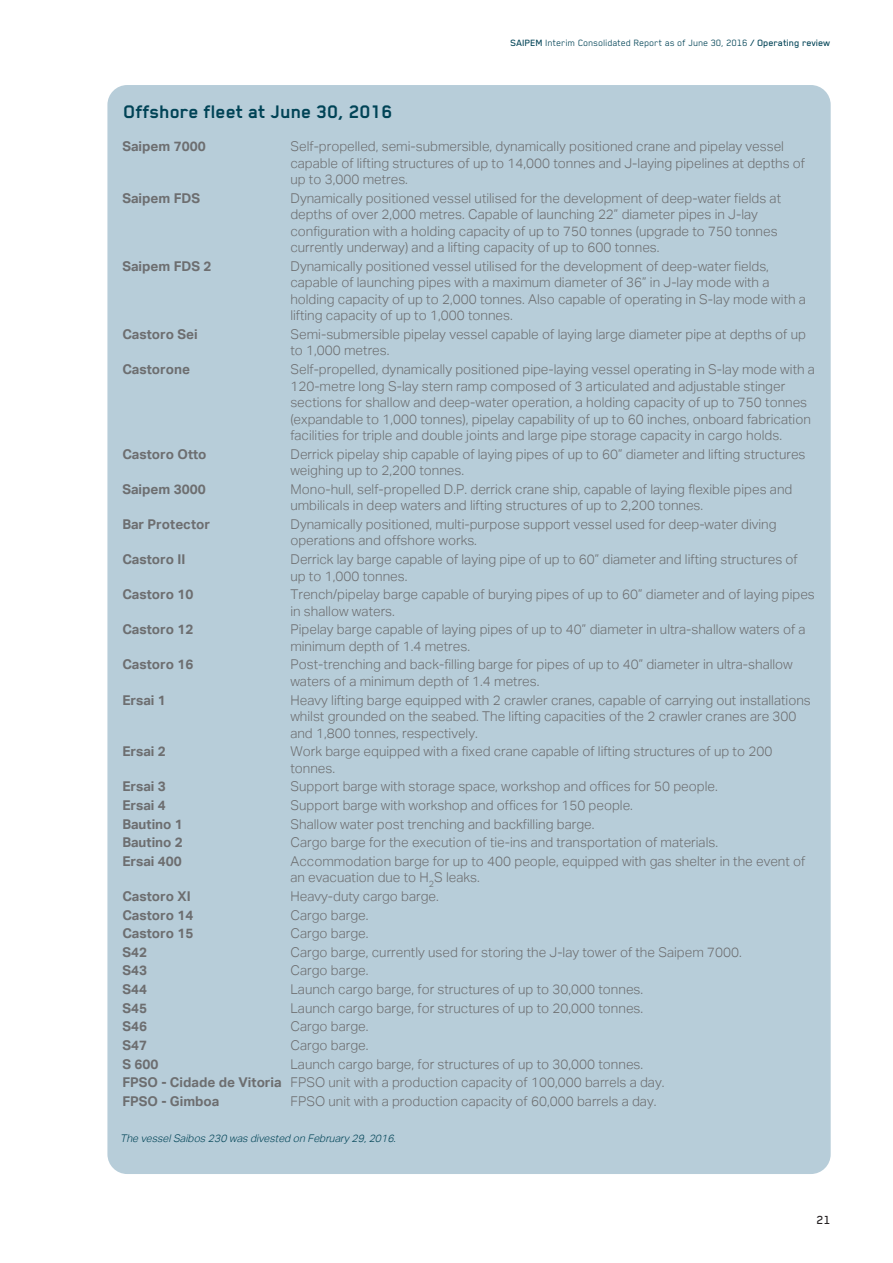
<style>
.page{position:relative;width:893px;height:1263px;background:#fff}
.page>*{position:absolute;margin:0;border:0;box-sizing:border-box;transform-origin:0 0}
.t1{font:700 21px "Blender Pro";color:#004356}
.t2{font:300 13.5px/16.5px "Aktiv Grotesk";color:#6d6e70}
.t3{font:700 13.5px "Aktiv Grotesk";color:#6d6e70}
.t4{font:500 13.5px "Blender Pro";color:#231f20}
.t5{font:10.5px "Blender Pro";color:#004356}
.t6{font:italic 300 10.5px "Aktiv Grotesk";color:#004356}
.s1{font-weight:500}
.s2{font-weight:700}
</style>
<div class="page">
<div style="left:107px;top:85px;width:723px;height:1089px;background:#b7cdd9;border-radius:20px"></div>
<p class="t5" style="left:510px;top:36px;width:321px"><span class="s1">SAIPEM</span> Interim Consolidated Report as of June 30, 2016 <span class="s1">/ Operating review</span></p>
<h1 class="t1" style="left:123px;top:99px;width:271px">Offshore fleet at June 30, 2016</h1>
<p class="t3" style="left:122px;top:137px;width:85px">Saipem 7000</p>
<p class="t2" style="left:290px;top:137px;width:516px">Self-propelled, semi-submersible, dynamically positioned crane and pipelay vessel capable of lifting structures of up to 14,000 tonnes and J-laying pipelines at depths of up to 3,000 metres.</p>
<p class="t3" style="left:122px;top:189px;width:79px">Saipem FDS</p>
<p class="t2" style="left:290px;top:189px;width:492px">Dynamically positioned vessel utilised for the development of deep-water fields at depths of over 2,000 metres. Capable of launching 22” diameter pipes in J-lay configuration with a holding capacity of up to 750 tonnes (upgrade to 750 tonnes currently underway) and a lifting capacity of up to 600 tonnes.</p>
<p class="t3" style="left:122px;top:257px;width:91px">Saipem FDS 2</p>
<p class="t2" style="left:290px;top:257px;width:517px">Dynamically positioned vessel utilised for the development of deep-water fields, capable of launching pipes with a maximum diameter of 36” in J-lay mode with a holding capacity of up to 2,000 tonnes. Also capable of operating in S-lay mode with a lifting capacity of up to 1,000 tonnes.</p>
<p class="t3" style="left:122px;top:325px;width:77px">Castoro Sei</p>
<p class="t2" style="left:290px;top:325px;width:517px">Semi-submersible pipelay vessel capable of laying large diameter pipe at depths of up to 1,000 metres.</p>
<p class="t3" style="left:122px;top:360px;width:69px">Castorone</p>
<p class="t2" style="left:290px;top:360px;width:526px">Self-propelled, dynamically positioned pipe-laying vessel operating in S-lay mode with a 120-metre long S-lay stern ramp composed of 3 articulated and adjustable stinger sections for shallow and deep-water operation, a holding capacity of up to 750 tonnes (expandable to 1,000 tonnes), pipelay capability of up to 60 inches, onboard fabrication facilities for triple and double joints and large pipe storage capacity in cargo holds.</p>
<p class="t3" style="left:122px;top:445px;width:86px">Castoro Otto</p>
<p class="t2" style="left:290px;top:445px;width:516px">Derrick pipelay ship capable of laying pipes of up to 60” diameter and lifting structures weighing up to 2,200 tonnes.</p>
<p class="t3" style="left:122px;top:480px;width:85px">Saipem 3000</p>
<p class="t2" style="left:290px;top:480px;width:503px">Mono-hull, self-propelled D.P. derrick crane ship, capable of laying flexible pipes and umbilicals in deep waters and lifting structures of up to 2,200 tonnes.</p>
<p class="t3" style="left:122px;top:515px;width:89px">Bar Protector</p>
<p class="t2" style="left:290px;top:515px;width:488px">Dynamically positioned, multi-purpose support vessel used for deep-water diving operations and offshore works.</p>
<p class="t3" style="left:122px;top:550px;width:65px">Castoro II</p>
<p class="t2" style="left:290px;top:550px;width:509px">Derrick lay barge capable of laying pipe of up to 60” diameter and lifting structures of up to 1,000 tonnes.</p>
<p class="t3" style="left:122px;top:585px;width:73px">Castoro 10</p>
<p class="t2" style="left:290px;top:586px;width:526px">Trench/pipelay barge capable of burying pipes of up to 60” diameter and of laying pipes in shallow waters.</p>
<p class="t3" style="left:122px;top:620px;width:73px">Castoro 12</p>
<p class="t2" style="left:290px;top:621px;width:516px">Pipelay barge capable of laying pipes of up to 40” diameter in ultra-shallow waters of a minimum depth of 1.4 metres.</p>
<p class="t3" style="left:122px;top:655px;width:73px">Castoro 16</p>
<p class="t2" style="left:290px;top:656px;width:504px">Post-trenching and back-filling barge for pipes of up to 40” diameter in ultra-shallow waters of a minimum depth of 1.4 metres.</p>
<p class="t3" style="left:122px;top:691px;width:45px">Ersai 1</p>
<p class="t2" style="left:290px;top:691px;width:522px">Heavy lifting barge equipped with 2 crawler cranes, capable of carrying out installations whilst grounded on the seabed. The lifting capacities of the 2 crawler cranes are 300 and 1,800 tonnes, respectively.</p>
<p class="t3" style="left:122px;top:742px;width:45px">Ersai 2</p>
<p class="t2" style="left:290px;top:743px;width:483px">Work barge equipped with a fixed crane capable of lifting structures of up to 200 tonnes.</p>
<p class="t3" style="left:122px;top:777px;width:45px">Ersai 3</p>
<p class="t2" style="left:290px;top:778px;width:428px">Support barge with storage space, workshop and offices for 50 people.</p>
<p class="t3" style="left:122px;top:796px;width:45px">Ersai 4</p>
<p class="t2" style="left:290px;top:796px;width:344px">Support barge with workshop and offices for 150 people.</p>
<p class="t3" style="left:122px;top:815px;width:62px">Bautino 1</p>
<p class="t2" style="left:290px;top:815px;width:305px">Shallow water post trenching and backfilling barge.</p>
<p class="t3" style="left:122px;top:833px;width:62px">Bautino 2</p>
<p class="t2" style="left:290px;top:834px;width:429px">Cargo barge for the execution of tie-ins and transportation of materials.</p>
<p class="t3" style="left:122px;top:852px;width:61px">Ersai 400</p>
<p class="t2" style="left:290px;top:852px;width:516px">Accommodation barge for up to 400 people, equipped with gas shelter in the event of an evacuation due to H<sub>2</sub>S leaks.</p>
<p class="t3" style="left:122px;top:887px;width:70px">Castoro XI</p>
<p class="t2" style="left:290px;top:887px;width:150px">Heavy-duty cargo barge.</p>
<p class="t3" style="left:122px;top:906px;width:73px">Castoro 14</p>
<p class="t2" style="left:290px;top:906px;width:79px">Cargo barge.</p>
<p class="t3" style="left:122px;top:924px;width:73px">Castoro 15</p>
<p class="t2" style="left:290px;top:925px;width:79px">Cargo barge.</p>
<p class="t3" style="left:122px;top:943px;width:26px">S42</p>
<p class="t2" style="left:290px;top:943px;width:453px">Cargo barge, currently used for storing the J-lay tower of the Saipem 7000.</p>
<p class="t3" style="left:122px;top:961px;width:26px">S43</p>
<p class="t2" style="left:290px;top:962px;width:79px">Cargo barge.</p>
<p class="t3" style="left:122px;top:980px;width:26px">S44</p>
<p class="t2" style="left:290px;top:980px;width:354px">Launch cargo barge, for structures of up to 30,000 tonnes.</p>
<p class="t3" style="left:122px;top:999px;width:26px">S45</p>
<p class="t2" style="left:290px;top:999px;width:354px">Launch cargo barge, for structures of up to 20,000 tonnes.</p>
<p class="t3" style="left:122px;top:1017px;width:26px">S46</p>
<p class="t2" style="left:290px;top:1018px;width:79px">Cargo barge.</p>
<p class="t3" style="left:122px;top:1036px;width:26px">S47</p>
<p class="t2" style="left:290px;top:1036px;width:79px">Cargo barge.</p>
<p class="t3" style="left:122px;top:1055px;width:37px">S 600</p>
<p class="t2" style="left:122px;top:1054px;width:543px;line-height:18.6px;text-indent:168px">Launch cargo barge, for structures of up to 30,000 tonnes.<br><span class="s2">FPSO - Cidade de Vitoria</span> FPSO unit with a production capacity of 100,000 barrels a day.<br><span class="s2">FPSO - Gimboa</span></p>
<p class="t2" style="left:290px;top:1092px;width:367px">FPSO unit with a production capacity of 60,000 barrels a day.</p>
<p class="t6" style="left:120px;top:1131px;width:280px">The vesselSaibos 230 was divested on February29,2016.</p>
<p class="t4" style="left:816px;top:1212px;width:15px">21</p>
</div>
